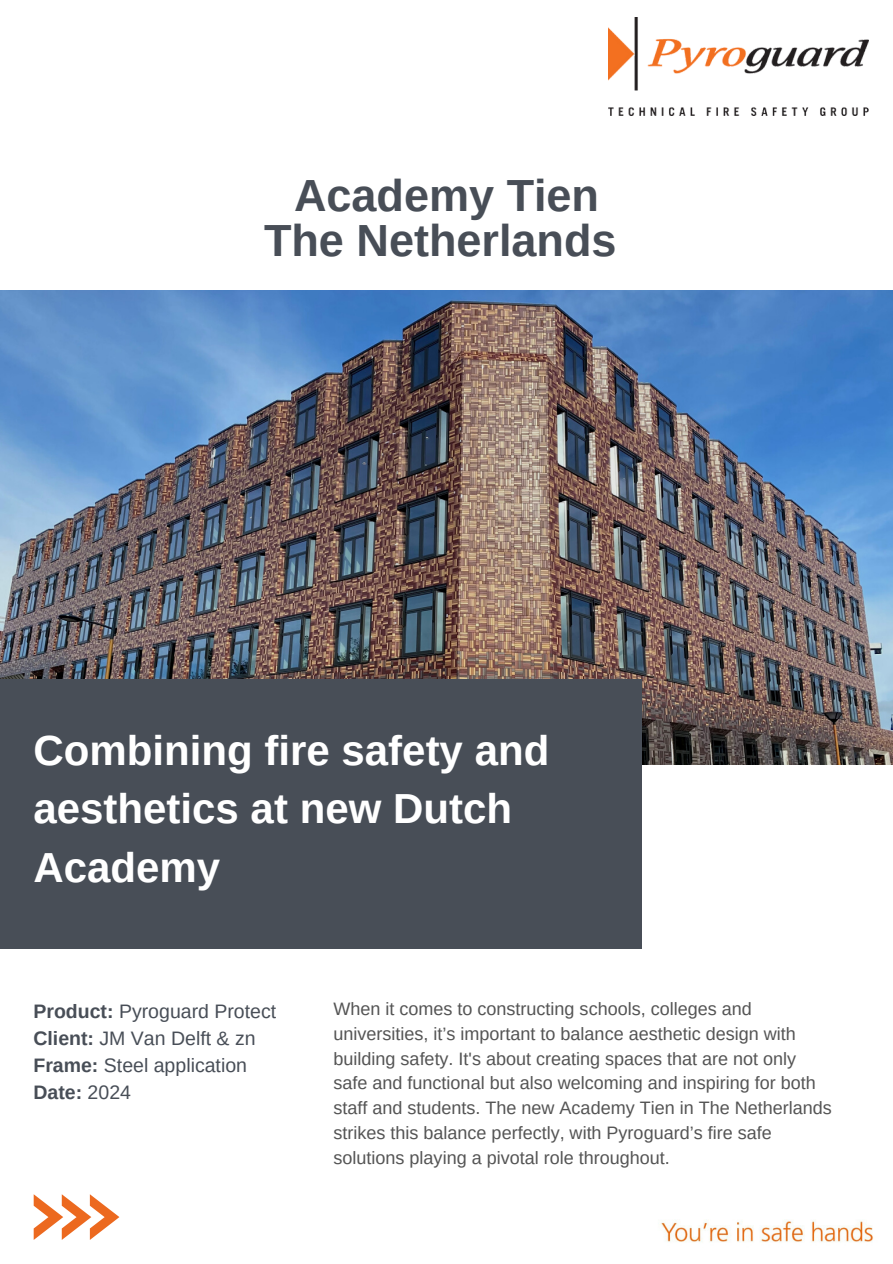
<style>
.page{position:relative;width:893px;height:1264px;background:#fff}
.page>*{position:absolute;margin:0;border:0;box-sizing:border-box;transform-origin:0 0}
.t1{font:700 45px/45px "Arimo";color:#484e57;text-align:center}
.t2{font:700 42px/58.5px "Arimo";color:#fff}
.t3{font:19.5px "Arimo";color:#484e57}
.t4{font:700 19.5px "Arimo";color:#484e57}
.t5{font:18px/24.8px "Arimo";color:#545454}
.s1{font-weight:700}
.s2{font-weight:400}
</style>
<div class="page">
<img style="left:0;top:290px;width:892px;height:474px">
<div style="left:0;top:678px;width:641px;height:270px;background:#484e57"></div>
<img style="left:608px;top:17px;width:260px;height:98px">
<svg style="left:34px;top:1194px;width:85px;height:45px"></svg>
<img style="left:660px;top:1220px;width:214px;height:22px">
<h1 class="t1" style="left:264px;top:173px;width:354px">Academy Tien<br>The Netherlands</h1>
<p class="t2" style="left:33px;top:721px;width:517px">Combining fire safety and aesthetics at new Dutch<br>Academy</p>
<p class="t3" style="left:33px;top:1000px;width:244px"><span class="s1">Product:</span> Pyroguard Protect</p>
<p class="t3" style="left:33px;top:1027px;width:224px"><span class="s1">Client:</span> JM Van Delft &amp; zn</p>
<p class="t3" style="left:33px;top:1054px;width:215px"><span class="s1">Frame:</span> Steel application</p>
<p class="t4" style="left:33px;top:1081px;width:99px">Date: <span class="s2">2024</span></p>
<p class="t5" style="left:333px;top:996px;width:499px">When it comes to constructing schools, colleges and universities, it’s important to balance aesthetic design with building safety. It's about creating spaces that are not only safe and functional but also welcoming and inspiring for both staff and students. The new Academy Tien in The Netherlands strikes this balance perfectly, with Pyroguard’s fire safe solutions playing a pivotal role throughout.</p>
</div>
